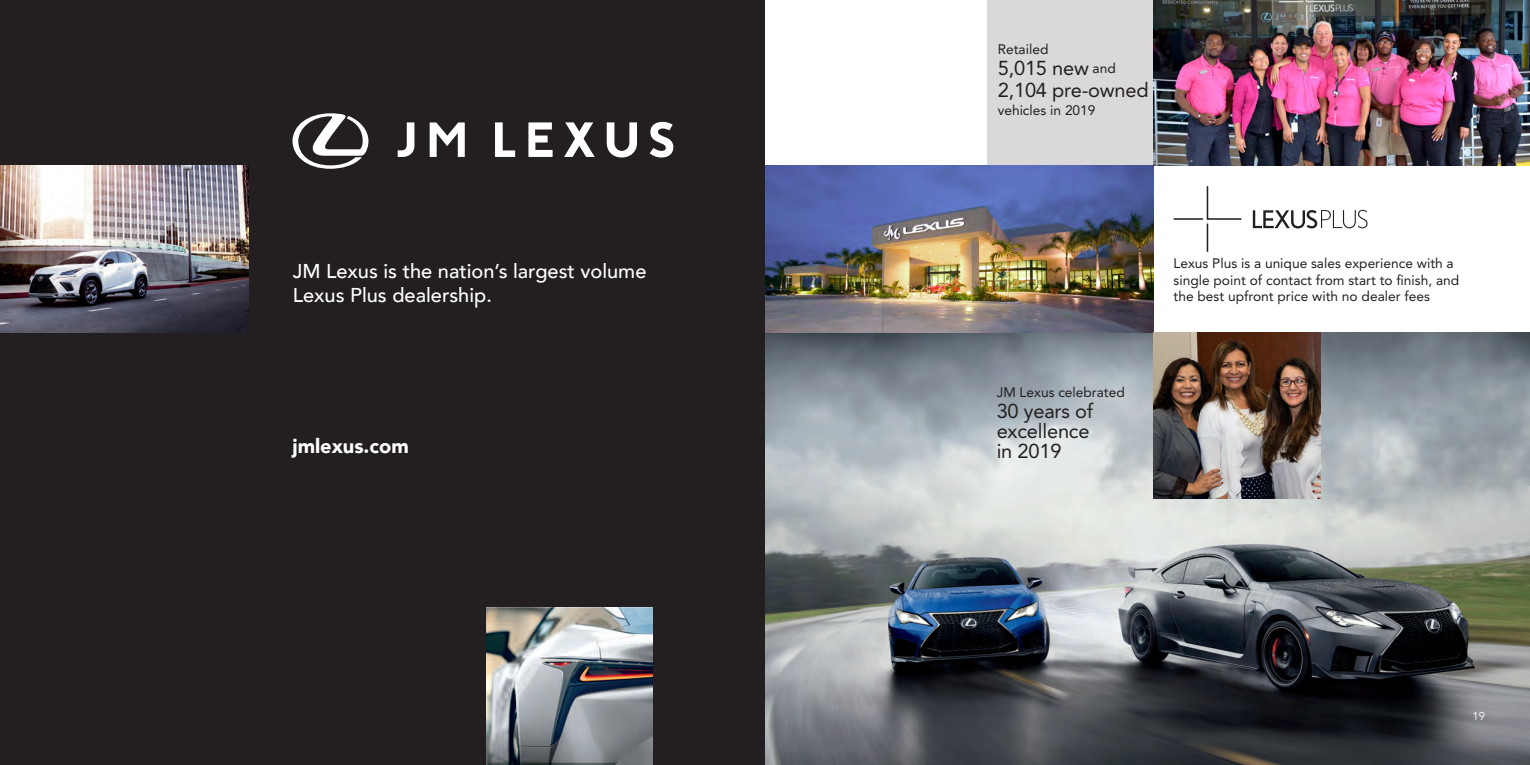
<style>
.page{position:relative;width:1530px;height:765px;background:#fff}
.page>*{position:absolute;margin:0;border:0;box-sizing:border-box;transform-origin:0 0}
.t1{font:500 20px "Avenir";color:#fff}
.t2{font:20px/20px "Avenir LT Std";letter-spacing:-.01em;color:#231f20}
.t3{font:900 20px "Avenir";color:#fff}
.t4{font:13.75px/16.5px "Avenir LT Std";color:#231f20}
.t5{font:11.25px "Avenir LT Std";color:#fff}
</style>
<div class="page">
<img style="left:765px;top:332px;width:765px;height:433px">
<svg style="left:1253px;top:210px;width:115px;height:18px"></svg>
<svg style="left:1173px;top:186px;width:69px;height:66px"></svg>
<div style="left:987px;top:0;width:167px;height:166px;background:#dad8d8"></div>
<img style="left:765px;top:166px;width:389px;height:166px">
<div style="left:0;top:0;width:765px;height:765px;background:#231f20"></div>
<img style="left:0;top:166px;width:248px;height:166px">
<svg style="left:293px;top:113px;width:75px;height:56px"></svg>
<svg style="left:564px;top:122px;width:31px;height:35px"></svg>
<svg style="left:398px;top:122px;width:16px;height:35px"></svg>
<svg style="left:430px;top:122px;width:35px;height:35px"></svg>
<svg style="left:495px;top:122px;width:20px;height:35px"></svg>
<svg style="left:607px;top:122px;width:30px;height:36px"></svg>
<svg style="left:650px;top:122px;width:23px;height:36px"></svg>
<svg style="left:528px;top:122px;width:25px;height:35px"></svg>
<img style="left:486px;top:608px;width:166px;height:157px">
<img style="left:1154px;top:332px;width:166px;height:167px">
<img style="left:1154px;top:0;width:376px;height:166px">
<p class="t1" style="left:293px;top:254px;width:355px">JM Lexus is the nation’s largest volume</p>
<p class="t1" style="left:293px;top:278px;width:201px">Lexus Plus dealership.</p>
<p class="t3" style="left:292px;top:429px;width:118px">jmlexus.com</p>
<p class="t4" style="left:998px;top:41px;width:52px">Retailed</p>
<p class="t2" style="left:998px;top:58px;width:93px">5,015 new</p>
<p class="t2" style="left:998px;top:81px;width:152px">2,104 pre-owned</p>
<p class="t4" style="left:1093px;top:60px;width:25px">and</p>
<p class="t4" style="left:998px;top:102px;width:99px">vehicles in 2019</p>
<p class="t4" style="left:997px;top:384px;width:130px">JM Lexus celebrated</p>
<p class="t2" style="left:997px;top:402px;width:98px">30 years of excellence in 2019</p>
<p class="t4" style="left:1174px;top:256px;width:287px">Lexus Plus is a unique sales experience with a single point of contact from start to finish, and the best upfront price with no dealer fees</p>
<p class="t5" style="left:1472px;top:710px;width:14px">19</p>
</div>
